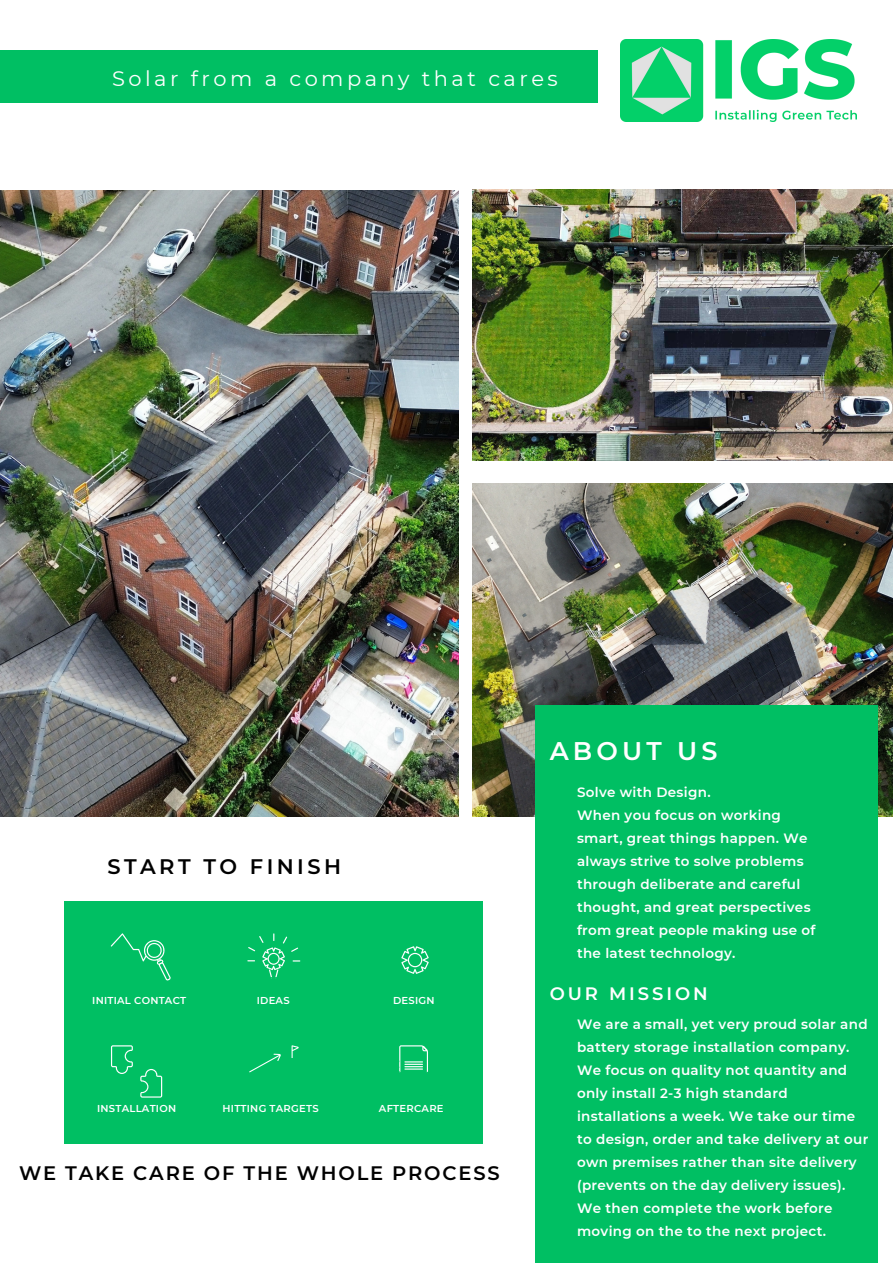
<style>
.page{position:relative;width:893px;height:1263px;background:#fff}
.page>*{position:absolute;margin:0;border:0;box-sizing:border-box;transform-origin:0 0}
.t1{font:600 25.5px "Montserrat";letter-spacing:.165em;color:#fff}
.t2{font:21px "Montserrat";letter-spacing:.165em;color:#fff}
.t3{font:600 21px "Montserrat";letter-spacing:.165em;color:#000}
.t4{font:600 19.5px "Montserrat";letter-spacing:.095em;color:#000}
.t5{font:600 18px "Montserrat";letter-spacing:.165em;color:#fff}
.t6{font:600 13.5px/23.1px "Montserrat";letter-spacing:.025em;color:#fff}
.t7{font:600 10.05px "Montserrat";letter-spacing:.025em;color:#fff}
</style>
<div class="page">
<div style="left:0;top:50px;width:84px;height:53px;background:#00bf63"></div>
<div style="left:84px;top:50px;width:514px;height:53px;background:#00bf63"></div>
<div style="left:64px;top:902px;width:419px;height:242px;background:#00bf63"></div>
<img style="left:0;top:191px;width:458px;height:626px">
<img style="left:472px;top:189px;width:421px;height:271px">
<img style="left:472px;top:484px;width:421px;height:333px">
<div style="left:535px;top:706px;width:342px;height:557px;background:#00bf63"></div>
<svg style="left:110px;top:933px;width:61px;height:48px"></svg>
<svg style="left:247px;top:933px;width:53px;height:46px"></svg>
<svg style="left:401px;top:946px;width:28px;height:28px"></svg>
<svg style="left:111px;top:1045px;width:51px;height:52px"></svg>
<svg style="left:249px;top:1045px;width:50px;height:28px"></svg>
<svg style="left:399px;top:1045px;width:29px;height:28px"></svg>
<img style="left:620px;top:39px;width:236px;height:83px">
<p class="t2" style="left:112px;top:66px;width:447px">Solar from a company that cares</p>
<p class="t3" style="left:107px;top:854px;width:235px">START TO FINISH</p>
<p class="t7" style="left:92px;top:994px;width:95px">INITIAL CONTACT</p>
<p class="t7" style="left:257px;top:994px;width:34px">IDEAS</p>
<p class="t7" style="left:393px;top:994px;width:43px">DESIGN</p>
<p class="t7" style="left:97px;top:1102px;width:80px">INSTALLATION</p>
<p class="t7" style="left:223px;top:1102px;width:98px">HITTING TARGETS</p>
<p class="t7" style="left:379px;top:1102px;width:66px">AFTERCARE</p>
<p class="t4" style="left:19px;top:1161px;width:482px">WE TAKE CARE OF THE WHOLE PROCESS</p>
<p class="t1" style="left:550px;top:735px;width:169px">ABOUT US</p>
<p class="t6" style="left:577px;top:781px;width:135px">Solve with Design.</p>
<p class="t6" style="left:577px;top:804px;width:240px">When you focus on working smart, great things happen. We always strive to solve problems through deliberate and careful thought, and great perspectives from great people making use of the latest technology.</p>
<p class="t5" style="left:550px;top:982px;width:160px">OUR MISSION</p>
<p class="t6" style="left:577px;top:1012px;width:293px">We are a small, yet very proud solar and battery storage installation company.<br>We focus on quality not quantity and only install 2-3 high standard installations a week. We take our time to design, order and take delivery at our own premises rather than site delivery (prevents on the day delivery issues).<br>We then complete the work before moving on the to the next project.</p>
</div>
